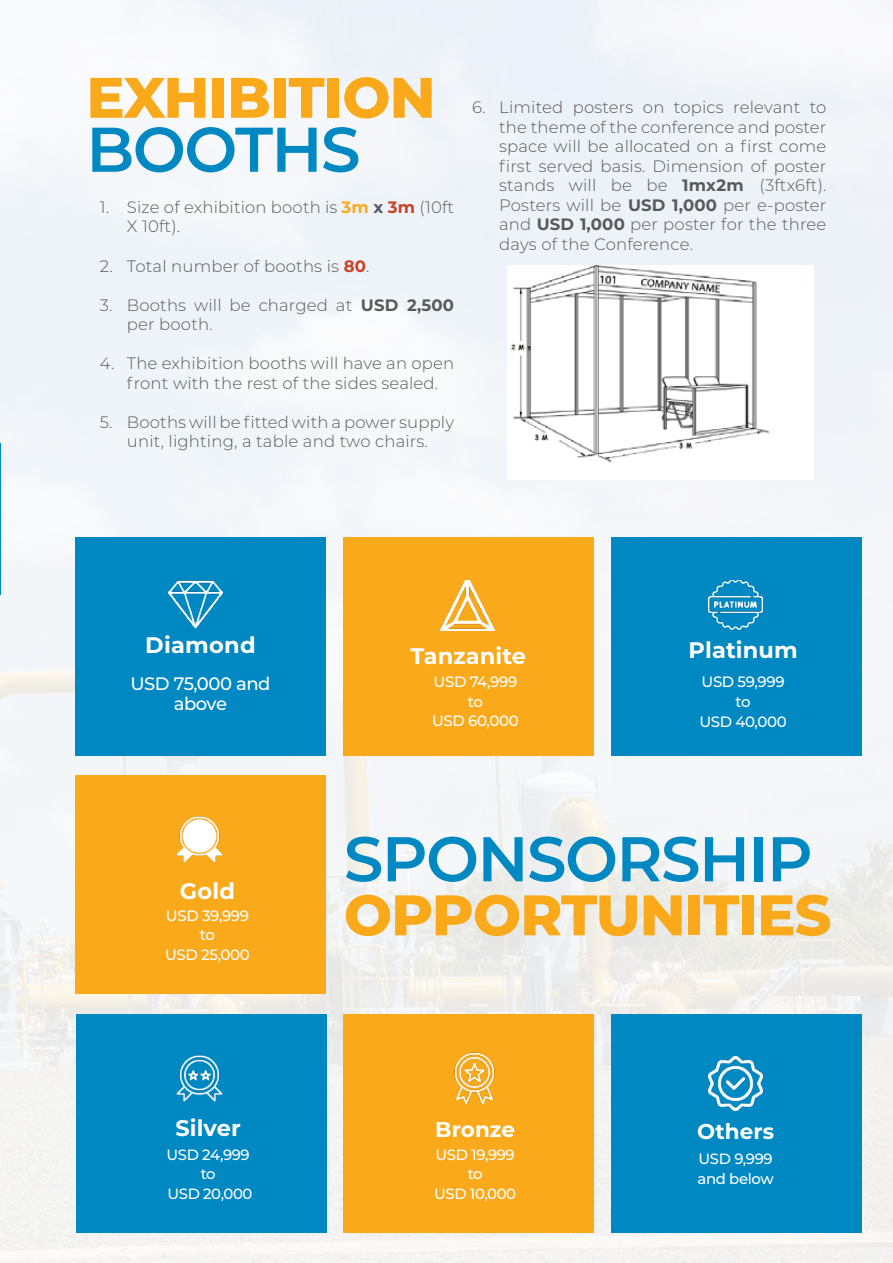
<style>
.page{position:relative;width:893px;height:1263px;background:#fff}
.page>*{position:absolute;margin:0;border:0;box-sizing:border-box;transform-origin:0 0}
.t1{font:600 63px "Montserrat";letter-spacing:-.025em;color:#0088c3}
.t2{font:800 57px "Montserrat";letter-spacing:-.015em;color:#faa91b}
.t3{font:700 22.5px "Montserrat";letter-spacing:.005em;color:#fff}
.t4{font:700 21.45px "Montserrat";letter-spacing:.005em;color:#fff}
.t5{font:500 18px/19.8px "Montserrat";letter-spacing:-.025em;color:#fff;text-align:center}
.t6{font:300 16.5px/19.5px "Montserrat";letter-spacing:.01em;color:#58595b}
.t7{font:500 15px/19.8px "Montserrat";letter-spacing:-.025em;color:#fff;text-align:center}
.t8{font:500 14.85px/19.8px "Montserrat";letter-spacing:-.025em;color:#fff;text-align:center}
.s1{font-weight:700;color:#fbaa1e}
.s2{font-weight:700}
.s3{font-weight:700;color:#ca4128}
</style>
<div class="page">
<img style="left:0;top:0;width:893px;height:1263px">
<div style="left:75px;top:537px;width:251px;height:219px;background:#0088c3"></div>
<div style="left:343px;top:537px;width:251px;height:219px;background:#faa91b"></div>
<div style="left:611px;top:537px;width:250px;height:219px;background:#0088c3"></div>
<img style="left:168px;top:580px;width:54px;height:49px">
<img style="left:440px;top:580px;width:54px;height:51px">
<img style="left:708px;top:580px;width:54px;height:51px">
<div style="left:75px;top:775px;width:251px;height:219px;background:#faa91b"></div>
<img style="left:176px;top:816px;width:47px;height:47px">
<div style="left:76px;top:1014px;width:250px;height:219px;background:#0088c3"></div>
<img style="left:176px;top:1055px;width:47px;height:47px">
<div style="left:343px;top:1014px;width:251px;height:219px;background:#faa91b"></div>
<img style="left:454px;top:1052px;width:41px;height:53px">
<div style="left:611px;top:1014px;width:250px;height:219px;background:#0088c3"></div>
<img style="left:708px;top:1056px;width:54px;height:54px">
<hr style="left:0;top:444px;width:1px;height:151px;background:#0088c3">
<img style="left:508px;top:265px;width:306px;height:214px">
<h2 class="t2" style="left:86px;top:56px;width:351px">EXHIBITION</h2>
<h1 class="t1" style="left:86px;top:105px;width:276px">BOOTHS</h1>
<p class="t6" style="left:127px;top:197px;width:329px;text-indent:-27px">1. Size of exhibition booth is <span class="s1">3m</span> <span class="s2">x</span> <span class="s3">3m</span> (10ft<br>X 10ft).</p>
<p class="t6" style="left:100px;top:255px;width:271px">2. Total number of booths is <span class="s3">80</span>.</p>
<p class="t6" style="left:127px;top:294px;width:329px;text-indent:-27px">3. Booths will be charged at <span class="s2">USD 2,500 </span>per booth.</p>
<p class="t6" style="left:127px;top:353px;width:329px;text-indent:-27px">4. The exhibition booths will have an open front with the rest of the sides sealed.</p>
<p class="t6" style="left:100px;top:411px;width:356px;text-align:center">5. Booths will be fitted with a power supply unit, lighting, a table and two chairs.</p>
<p class="t6" style="left:499px;top:97px;width:329px;text-align:justify;text-indent:-27px">6. Limited posters on topics relevant to the theme of the conference and poster space will be allocated on a first come first served basis. Dimension of poster stands will be be <span class="s2">1mx2m</span> (3ftx6ft).<br>Posters will be <span class="s2">USD 1,000</span> per e-poster and <span class="s2">USD 1,000</span> per poster for the three days of the Conference.</p>
<h3 class="t3" style="left:145px;top:628px;width:112px">Diamond</h3>
<p class="t5" style="left:130px;top:673px;width:142px">USD 75,000 and above</p>
<h3 class="t3" style="left:180px;top:875px;width:57px">Gold</h3>
<p class="t7" style="left:165px;top:905px;width:86px">USD 39,999 to<br>USD 25,000</p>
<h3 class="t3" style="left:175px;top:1112px;width:67px">Silver</h3>
<p class="t8" style="left:167px;top:1144px;width:87px">USD 24,999 to<br>USD 20,000</p>
<h3 class="t3" style="left:410px;top:639px;width:117px">Tanzanite</h3>
<p class="t7" style="left:432px;top:671px;width:88px">USD 74,999 to<br>USD 60,000</p>
<h3 class="t3" style="left:688px;top:633px;width:111px">Platinum</h3>
<p class="t7" style="left:699px;top:671px;width:89px">USD 59,999 to<br>USD 40,000</p>
<h1 class="t1" style="left:344px;top:814px;width:470px">SPONSORSHIP</h1>
<h2 class="t2" style="left:344px;top:873px;width:489px">OPPORTUNITIES</h2>
<h3 class="t4" style="left:435px;top:1114px;width:81px">Bronze</h3>
<p class="t8" style="left:434px;top:1144px;width:84px">USD 19,999 to<br>USD 10,000</p>
<h3 class="t4" style="left:697px;top:1115px;width:79px">Others</h3>
<p class="t8" style="left:698px;top:1148px;width:78px;text-align:left">USD 9,999 and below</p>
</div>
